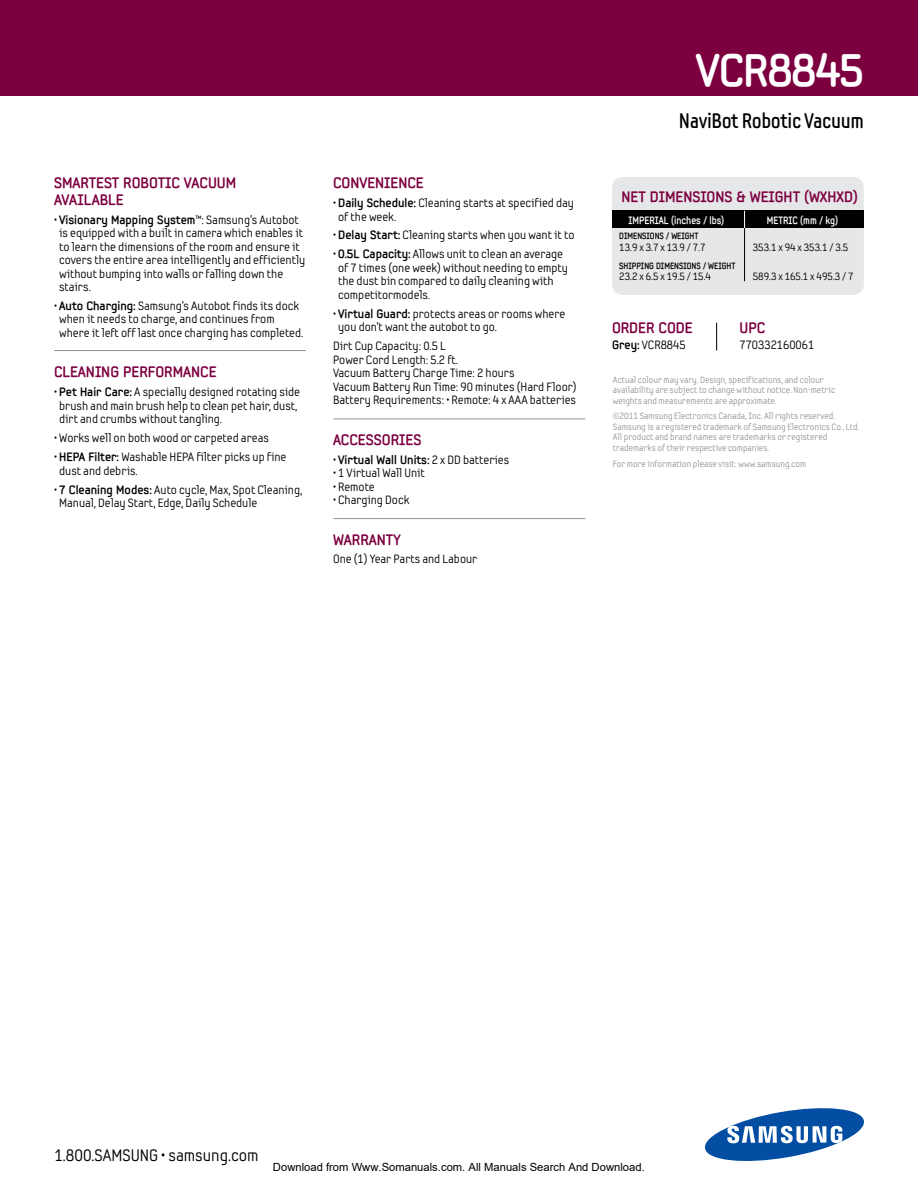
<style>
.page{position:relative;width:918px;height:1188px;background:#fff}
.page>*{position:absolute;margin:0;border:0;box-sizing:border-box;transform-origin:0 0}
.t1{font:700 45px "Samsung Imagination Modern";letter-spacing:-.02em;color:#fff}
.t2{font:21px "Samsung Imagination Cond Modern";letter-spacing:-.02em;color:#000}
.t3{font:16.5px "Samsung Imagination";color:#000}
.t4{font:700 15px "Samsung Imagination Modern";color:#7c0040}
.t5{font:12px/13.5px "Samsung Imagination";color:#000}
.t6{font:700 12px "Samsung Imagination Modern";color:#000}
.t7{font:11.25px "Arial";color:#000}
.t8{font:10.5px "Samsung Imagination";color:#000}
.t9{font:700 10.5px "Samsung Imagination Modern";color:#fff;scale:.9 1}
.t10{font:9px/10.5px "Samsung Imagination";color:#939598}
.t11{font:700 9px "Samsung Imagination Modern";color:#000;scale:.9 1}
.s1{font-family:"Samsung Imagination";font-weight:400}
.s2{font-family:"Samsung Imagination Modern";font-weight:700}
</style>
<div class="page">
<hr style="left:0;top:85px;width:1px;height:59px;background:#000">
<div style="left:0;top:0;width:918px;height:96px;background:#7c0040"></div>
<svg style="left:704px;top:1108px;width:160px;height:53px"></svg>
<div style="left:612px;top:177px;width:252px;height:118px;background:#e6e7e8;border-radius:11px"></div>
<div style="left:612px;top:211px;width:252px;height:17px;background:#000"></div>
<hr style="left:744px;top:211px;width:1px;height:70px;background:#000">
<svg style="left:744px;top:211px;width:1px;height:17px"></svg>
<svg style="left:716px;top:323px;width:1px;height:28px"></svg>
<hr style="left:54px;top:350px;width:252px;height:1px;background:#939598">
<hr style="left:333px;top:418px;width:252px;height:1px;background:#939598">
<hr style="left:333px;top:518px;width:252px;height:1px;background:#939598">
<h1 class="t1" style="left:696px;top:41px;width:170px">VCR8845</h1>
<p class="t4" style="left:54px;top:173px;width:28px">SMARTEST</p>
<p class="t4" style="left:123px;top:173px;width:35px">ROBOTIC</p>
<p class="t4" style="left:184px;top:173px;width:17px">VACUU</p>
<p class="t4" style="left:226px;top:173px;width:12px">M</p>
<p class="t4" style="left:54px;top:190px;width:17px">AVAILA</p>
<p class="t4" style="left:100px;top:190px;width:17px">BLE</p>
<p class="t6" style="left:54px;top:212px;width:246px"><span class="s1">•</span> VISIONARY MAPPING SYSTEM™<span class="s1">: Samsung’s Autobot</span></p>
<p class="t5" style="left:59px;top:226px;width:248px">is equipped with a built in camera which enables it to learn the dimensions of the room and ensure it covers the entire area intelligently and efficiently without bumping into walls or falling down the stairs.</p>
<p class="t5" style="left:59px;top:299px;width:246px;text-indent:-5px">• <span class="s2">AUTO CHARGING:</span> Samsung’s Autobot finds its dock when it needs to charge, and continues from where it left off last once charging has completed.</p>
<p class="t4" style="left:54px;top:362px;width:18px">CLEANING</p>
<p class="t4" style="left:123px;top:362px;width:18px">PERFOR</p>
<p class="t4" style="left:173px;top:362px;width:20px">MANCE</p>
<p class="t5" style="left:59px;top:385px;width:242px;text-indent:-5px">• <span class="s2">PET HAIR CARE:</span> A specially designed rotating side brush and main brush help to clean pet hair, dust, dirt and crumbs without tangling.</p>
<p class="t5" style="left:54px;top:431px;width:217px">• Works well on both wood or carpeted areas</p>
<p class="t5" style="left:59px;top:450px;width:229px;text-indent:-5px">• <span class="s2">HEPA FILTER:</span> Washable HEPA filter picks up fine dust and debris.</p>
<p class="t5" style="left:59px;top:483px;width:245px;text-indent:-5px">• <span class="s2">7 CLEANING MODES:</span> Auto cycle, Max, Spot Cleaning,<br>Manual, Delay Start, Edge, Daily Schedule</p>
<p class="t4" style="left:333px;top:173px;width:18px">CONVENIENCE</p>
<p class="t5" style="left:338px;top:196px;width:237px;text-indent:-5px">• <span class="s2">DAILY SCHEDULE:</span> Cleaning starts at specified day of the week.</p>
<p class="t5" style="left:333px;top:228px;width:243px">• <span class="s2">DELAY START:</span> Cleaning starts when you want it to</p>
<p class="t5" style="left:338px;top:247px;width:231px;text-indent:-5px">• <span class="s2">0.5L CAPACITY:</span> Allows unit to clean an average of 7 times (one week) without needing to empty the dust bin compared to daily cleaning with competitormodels.</p>
<p class="t5" style="left:338px;top:307px;width:229px;text-indent:-5px">• <span class="s2">VIRTUAL GUARD:</span> protects areas or rooms where you don’t want the autobot to go.</p>
<p class="t5" style="left:333px;top:339px;width:245px">Dirt Cup Capacity: 0.5 L<br>Power Cord Length: 5.2 ft.<br>Vacuum Battery Charge Time: 2 hours<br>Vacuum Battery Run Time: 90 minutes (Hard Floor)<br>Battery Requirements: • Remote: 4 x AAA batteries</p>
<p class="t4" style="left:333px;top:430px;width:17px">ACCESSORIES</p>
<p class="t6" style="left:333px;top:452px;width:178px"><span class="s1">•</span> VIRTUAL WALL UNITS: <span class="s1">2 x DD batteries</span></p>
<p class="t5" style="left:333px;top:466px;width:93px">• 1 Virtual Wall Unit</p>
<p class="t5" style="left:333px;top:480px;width:43px">• Remote</p>
<p class="t5" style="left:333px;top:493px;width:78px">• Charging Dock</p>
<p class="t4" style="left:333px;top:530px;width:21px">WARRANTY</p>
<p class="t5" style="left:333px;top:552px;width:146px">One (1) Year Parts and Labour</p>
<h2 class="t2" style="left:679px;top:108px;width:187px">NaviBot Robotic Vacuum</h2>
<p class="t4" style="left:621px;top:187px;width:64px">NET DIMENSIONS</p>
<p class="t4" style="left:737px;top:187px;width:23px">&amp; WEIGHT</p>
<p class="t4" style="left:804px;top:187px;width:55px">(WXHXD)</p>
<p class="t9" style="left:629px;top:213px;width:135px">IMPERIAL (INCHES / LBS) M</p>
<p class="t9" style="left:773px;top:213px;width:73px">ETRIC (MM / KG)</p>
<p class="t11" style="left:619px;top:230px;width:90px">DIMENSIONS / WEIGHT</p>
<p class="t8" style="left:619px;top:241px;width:88px">13.9 x 3.7 x 13.9 / 7.7</p>
<p class="t8" style="left:753px;top:241px;width:97px">353.1 x 94 x 353.1 / 3.5</p>
<p class="t11" style="left:619px;top:260px;width:131px">SHIPPING DIMENSIONS / WEIGHT</p>
<p class="t8" style="left:619px;top:270px;width:93px">23.2 x 6.5 x 19.5 / 15.4</p>
<p class="t8" style="left:753px;top:270px;width:102px">589.3 x 165.1 x 495.3 / 7</p>
<p class="t4" style="left:612px;top:318px;width:18px">ORDER</p>
<p class="t4" style="left:659px;top:318px;width:8px">CODE</p>
<p class="t4" style="left:740px;top:318px;width:27px">UPC</p>
<p class="t5" style="left:612px;top:338px;width:75px"><span class="s2">GREY:</span> VCR8845</p>
<p class="t5" style="left:740px;top:338px;width:76px">770332160061</p>
<p class="t10" style="left:613px;top:374px;width:224px">Actual colour may vary. Design, specifications, and colour availability are subject to change without notice. Non-metric weights and measurements are approximate.</p>
<p class="t10" style="left:613px;top:411px;width:248px">©2011 Samsung Electronics Canada, Inc. All rights reserved.<br>Samsung is a registered trademark of Samsung Electronics Co., Ltd.<br>All product and brand names are trademarks or registered trademarks of their respective companies.</p>
<p class="t10" style="left:613px;top:458px;width:195px">For more information please visit: www.samsung.com</p>
<h3 class="t3" style="left:54px;top:1145px;width:206px">1.800.SAMSUNG • samsung.com</h3>
<p class="t7" style="left:273px;top:1160px;width:373px">Download from Www.Somanuals.com. All Manuals Search And Download.</p>
</div>
